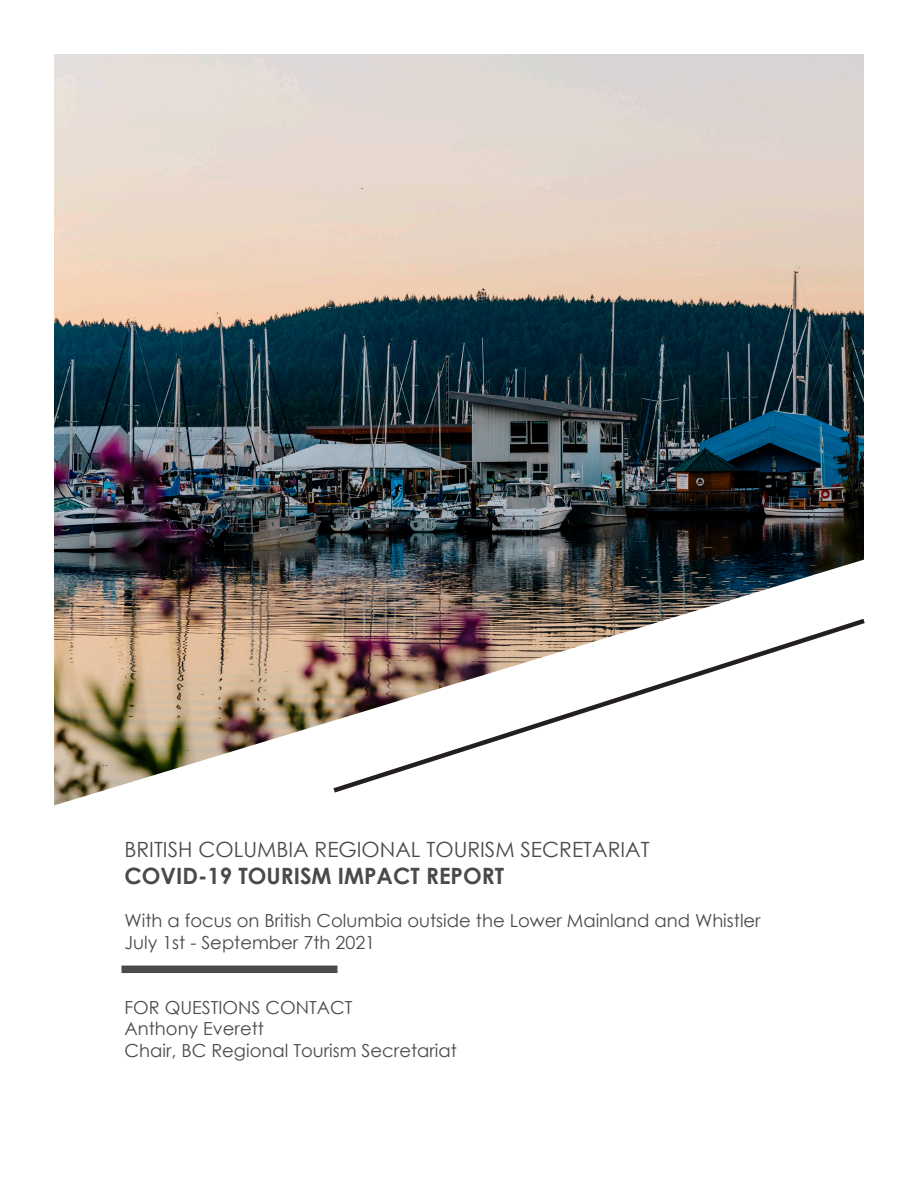
<style>
.page{position:relative;width:918px;height:1188px;background:#fff}
.page>*{position:absolute;margin:0;border:0;box-sizing:border-box;transform-origin:0 0}
.t1{font:700 22.5px "Century Gothic";color:#494a4b}
.t2{font:21px "Century Gothic";color:#494a4b}
.t3{font:18px "Century Gothic";color:#494a4b}
</style>
<div class="page">
<img style="left:54px;top:54px;width:810px;height:751px">
<div style="left:122px;top:966px;width:216px;height:7px;background:#494b4c"></div>
<svg style="left:328px;top:615px;width:537px;height:181px"></svg>
<p class="t2" style="left:124px;top:835px;width:527px">BRITISH COLUMBIA REGIONAL TOURISM SECRETARIAT</p>
<p class="t1" style="left:124px;top:859px;width:381px">COVID-19 TOURISM IMPACT REPORT</p>
<p class="t3" style="left:124px;top:908px;width:638px">With a focus on British Columbia outside the Lower Mainland and Whistler</p>
<p class="t3" style="left:124px;top:930px;width:252px">July 1st - September 7th 2021</p>
<p class="t3" style="left:124px;top:995px;width:229px">FOR QUESTIONS CONTACT</p>
<p class="t3" style="left:124px;top:1016px;width:141px">Anthony Everett</p>
<p class="t3" style="left:124px;top:1038px;width:334px">Chair, BC Regional Tourism Secretariat</p>
</div>
